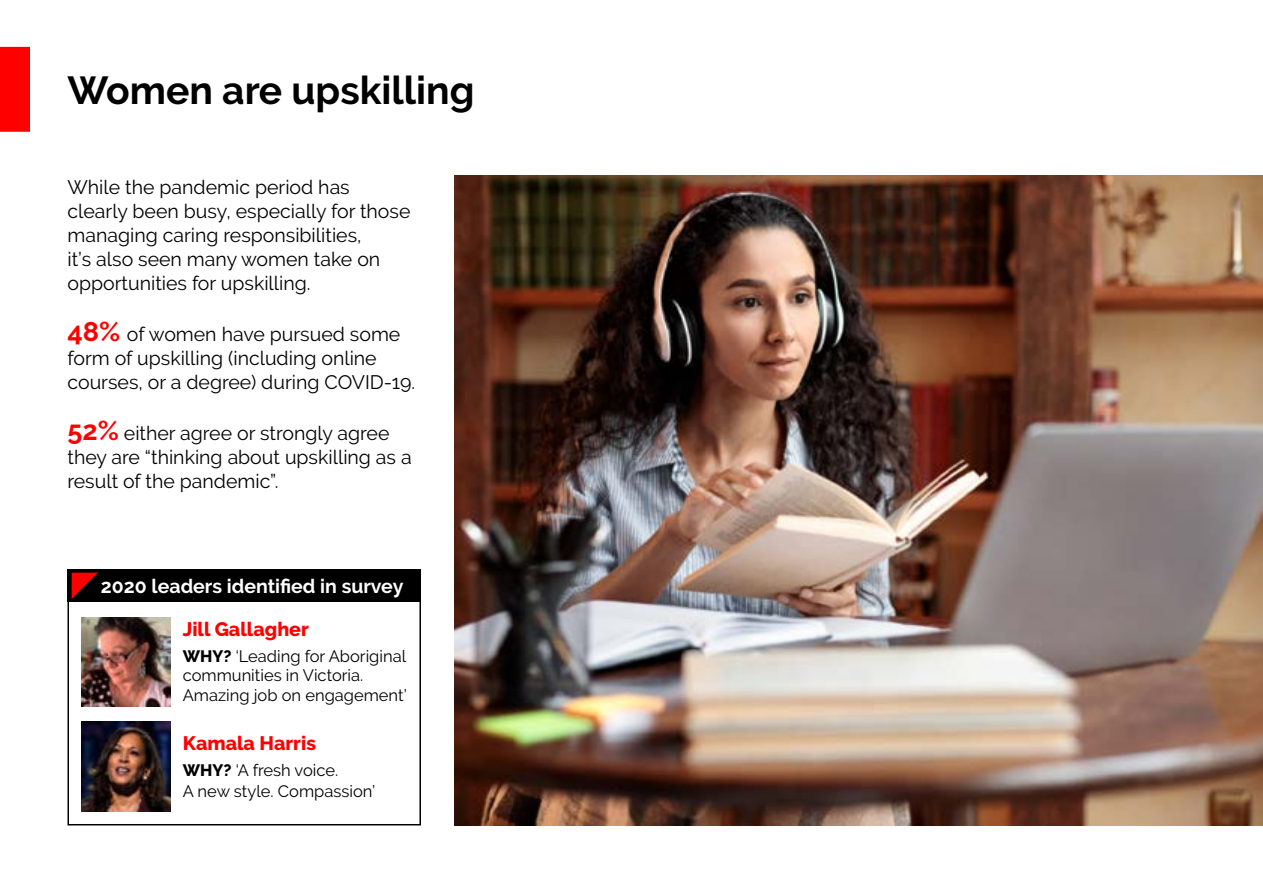
<style>
.page{position:relative;width:1263px;height:893px;background:#fff}
.page>*{position:absolute;margin:0;border:0;box-sizing:border-box;transform-origin:0 0}
.t1{font:700 39px "Raleway";color:#000}
.t2{font:19.5px/24px "Raleway";color:#000}
.t3{font:700 19.5px "Raleway";color:#fff}
.t4{font:800 19.5px "Raleway";color:#f00}
.t5{font:16.5px/19.5px "Raleway";color:#000}
.s1{font-weight:700;font-size:27px;color:#f00}
.s2{font-weight:800}
</style>
<div class="page">
<div style="left:0;top:47px;width:30px;height:85px;background:#f00"></div>
<div style="left:68px;top:570px;width:353px;height:255px;border:2px solid #000"></div>
<div style="left:68px;top:569px;width:353px;height:33px;background:#000"></div>
<img style="left:81px;top:617px;width:89px;height:90px">
<img style="left:81px;top:722px;width:89px;height:89px">
<svg style="left:72px;top:573px;width:26px;height:26px"></svg>
<img style="left:455px;top:176px;width:808px;height:649px">
<h1 class="t1" style="left:68px;top:68px;width:408px">Women are upskilling</h1>
<p class="t2" style="left:68px;top:175px;width:344px">While the pandemic period has clearly been busy, especially for those managing caring responsibilities,<br>it’s also seen many women take on opportunities for upskilling.</p>
<p class="t2" style="left:67px;top:322px;width:349px"><span class="s1">48%</span> of women have pursued some form of upskilling (including online courses, or a degree) during COVID-19.</p>
<p class="t2" style="left:68px;top:421px;width:346px"><span class="s1">52%</span> either agree or strongly agree they are “thinking about upskilling as a result of the pandemic”.</p>
<p class="t3" style="left:101px;top:574px;width:304px">2020 leaders identified in survey</p>
<p class="t4" style="left:183px;top:618px;width:128px">Jill Gallagher</p>
<p class="t5" style="left:183px;top:646px;width:226px"><span class="s2">WHY?</span> ‘Leading for Aboriginal communities in Victoria.<br>Amazing job on engagement’</p>
<p class="t4" style="left:183px;top:732px;width:135px">Kamala Harris</p>
<p class="t5" style="left:183px;top:759px;width:194px;line-height:21px"><span class="s2">WHY?</span> ‘A fresh voice.<br>A new style. Compassion’</p>
</div>
